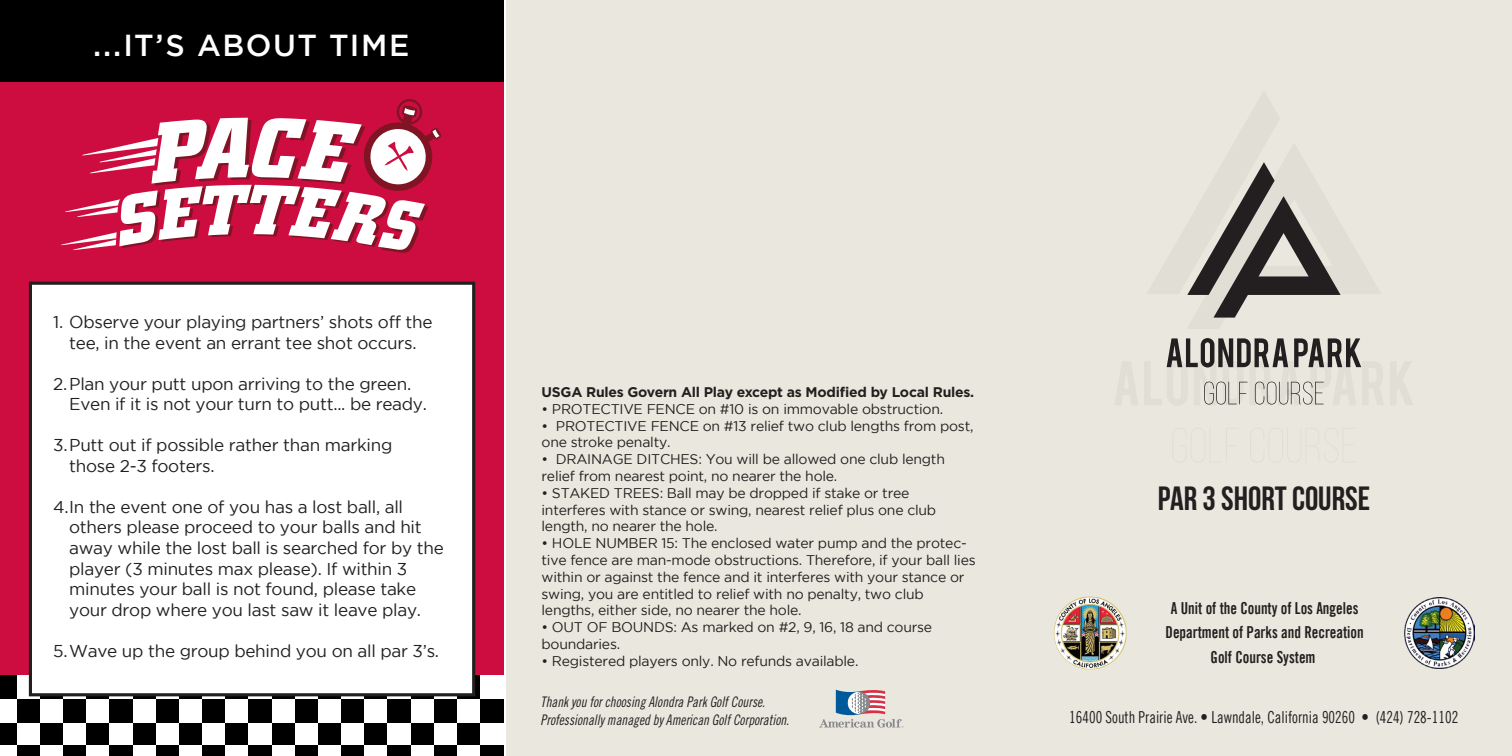
<style>
.page{position:relative;width:1512px;height:756px;background:#fff}
.page>*{position:absolute;margin:0;border:0;box-sizing:border-box;transform-origin:0 0}
.t1{font:700 33.6px "Bebas Neue";color:#231f20}
.t2{font:500 30.28px "Gotham";letter-spacing:.05em;color:#fff}
.t3{font:17.15px/20.5px "Gotham";letter-spacing:-.015em;color:#221f1f}
.t4{font:16.45px/24.5px "Trade Gothic LT Bold Cond Twenty";color:#231f20;text-align:center;scale:.9 1}
.t5{font:16.45px "Trade Gothic LT Cond Eighteen";color:#231f20;scale:.9 1}
.t6{font:14.53px/17.5px "Trade Gothic Cond Eighteen Obl";color:#231f20;scale:.9 1}
.t7{font:14px/16.8px "Gotham";letter-spacing:-.015em;color:#221f1f}
.t8{font:700 14px "Gotham";letter-spacing:-.015em;color:#221f1f}
</style>
<div class="page">
<div style="left:0;top:0;width:504px;height:756px;background:#cd0d40"></div>
<div style="left:0;top:0;width:504px;height:81px;background:#000"></div>
<svg style="left:61px;top:99px;width:381px;height:154px"></svg>
<div style="left:0;top:722px;width:17px;height:23px;background:#000"></div>
<div style="left:17px;top:722px;width:23px;height:23px;background:#fff"></div>
<div style="left:40px;top:722px;width:24px;height:23px;background:#000"></div>
<div style="left:64px;top:722px;width:23px;height:23px;background:#fff"></div>
<div style="left:0;top:745px;width:17px;height:11px;background:#fff"></div>
<div style="left:17px;top:745px;width:23px;height:11px;background:#000"></div>
<div style="left:40px;top:745px;width:24px;height:11px;background:#fff"></div>
<div style="left:64px;top:745px;width:23px;height:11px;background:#000"></div>
<div style="left:0;top:676px;width:17px;height:23px;background:#000"></div>
<div style="left:17px;top:676px;width:23px;height:23px;background:#fff"></div>
<div style="left:40px;top:676px;width:24px;height:23px;background:#000"></div>
<svg style="left:64px;top:696px;width:23px;height:3px"></svg>
<div style="left:0;top:699px;width:17px;height:23px;background:#fff"></div>
<div style="left:17px;top:699px;width:23px;height:23px;background:#000"></div>
<div style="left:40px;top:699px;width:24px;height:23px;background:#fff"></div>
<div style="left:64px;top:699px;width:23px;height:23px;background:#000"></div>
<div style="left:87px;top:722px;width:23px;height:23px;background:#000"></div>
<div style="left:110px;top:722px;width:23px;height:23px;background:#fff"></div>
<div style="left:133px;top:722px;width:23px;height:23px;background:#000"></div>
<div style="left:156px;top:722px;width:23px;height:23px;background:#fff"></div>
<div style="left:179px;top:722px;width:24px;height:23px;background:#000"></div>
<div style="left:203px;top:722px;width:23px;height:23px;background:#fff"></div>
<div style="left:87px;top:745px;width:23px;height:11px;background:#fff"></div>
<div style="left:110px;top:745px;width:23px;height:11px;background:#000"></div>
<div style="left:133px;top:745px;width:23px;height:11px;background:#fff"></div>
<div style="left:156px;top:745px;width:23px;height:11px;background:#000"></div>
<div style="left:179px;top:745px;width:24px;height:11px;background:#fff"></div>
<div style="left:203px;top:745px;width:23px;height:11px;background:#000"></div>
<div style="left:87px;top:676px;width:23px;height:23px;background:#000"></div>
<svg style="left:110px;top:696px;width:23px;height:3px"></svg>
<div style="left:133px;top:676px;width:23px;height:23px;background:#000"></div>
<svg style="left:156px;top:696px;width:23px;height:3px"></svg>
<div style="left:179px;top:676px;width:24px;height:23px;background:#000"></div>
<svg style="left:203px;top:696px;width:23px;height:3px"></svg>
<div style="left:87px;top:699px;width:23px;height:23px;background:#fff"></div>
<div style="left:110px;top:699px;width:23px;height:23px;background:#000"></div>
<div style="left:133px;top:699px;width:23px;height:23px;background:#fff"></div>
<div style="left:156px;top:699px;width:23px;height:23px;background:#000"></div>
<div style="left:179px;top:699px;width:24px;height:23px;background:#fff"></div>
<div style="left:203px;top:699px;width:23px;height:23px;background:#000"></div>
<div style="left:226px;top:722px;width:23px;height:23px;background:#000"></div>
<div style="left:249px;top:722px;width:23px;height:23px;background:#fff"></div>
<div style="left:272px;top:722px;width:23px;height:23px;background:#000"></div>
<div style="left:295px;top:722px;width:23px;height:23px;background:#fff"></div>
<div style="left:318px;top:722px;width:24px;height:23px;background:#000"></div>
<div style="left:342px;top:722px;width:23px;height:23px;background:#fff"></div>
<div style="left:226px;top:745px;width:23px;height:11px;background:#fff"></div>
<div style="left:249px;top:745px;width:23px;height:11px;background:#000"></div>
<div style="left:272px;top:745px;width:23px;height:11px;background:#fff"></div>
<div style="left:295px;top:745px;width:23px;height:11px;background:#000"></div>
<div style="left:318px;top:745px;width:24px;height:11px;background:#fff"></div>
<div style="left:342px;top:745px;width:23px;height:11px;background:#000"></div>
<div style="left:226px;top:676px;width:23px;height:23px;background:#000"></div>
<svg style="left:249px;top:696px;width:23px;height:3px"></svg>
<div style="left:272px;top:676px;width:23px;height:23px;background:#000"></div>
<svg style="left:295px;top:696px;width:23px;height:3px"></svg>
<div style="left:318px;top:676px;width:24px;height:23px;background:#000"></div>
<svg style="left:342px;top:696px;width:23px;height:3px"></svg>
<div style="left:226px;top:699px;width:23px;height:23px;background:#fff"></div>
<div style="left:249px;top:699px;width:23px;height:23px;background:#000"></div>
<div style="left:272px;top:699px;width:23px;height:23px;background:#fff"></div>
<div style="left:295px;top:699px;width:23px;height:23px;background:#000"></div>
<div style="left:318px;top:699px;width:24px;height:23px;background:#fff"></div>
<div style="left:342px;top:699px;width:23px;height:23px;background:#000"></div>
<div style="left:365px;top:722px;width:23px;height:23px;background:#000"></div>
<div style="left:388px;top:722px;width:23px;height:23px;background:#fff"></div>
<div style="left:411px;top:722px;width:23px;height:23px;background:#000"></div>
<div style="left:434px;top:722px;width:23px;height:23px;background:#fff"></div>
<div style="left:457px;top:722px;width:23px;height:23px;background:#000"></div>
<div style="left:480px;top:722px;width:24px;height:23px;background:#fff"></div>
<div style="left:365px;top:745px;width:23px;height:11px;background:#fff"></div>
<div style="left:388px;top:745px;width:23px;height:11px;background:#000"></div>
<div style="left:411px;top:745px;width:23px;height:11px;background:#fff"></div>
<div style="left:434px;top:745px;width:23px;height:11px;background:#000"></div>
<div style="left:457px;top:745px;width:23px;height:11px;background:#fff"></div>
<div style="left:480px;top:745px;width:24px;height:11px;background:#000"></div>
<div style="left:365px;top:676px;width:23px;height:23px;background:#000"></div>
<svg style="left:388px;top:696px;width:23px;height:3px"></svg>
<div style="left:411px;top:676px;width:23px;height:23px;background:#000"></div>
<svg style="left:434px;top:696px;width:23px;height:3px"></svg>
<div style="left:457px;top:676px;width:23px;height:23px;background:#000"></div>
<div style="left:480px;top:676px;width:24px;height:23px;background:#fff"></div>
<div style="left:365px;top:699px;width:23px;height:23px;background:#fff"></div>
<div style="left:388px;top:699px;width:23px;height:23px;background:#000"></div>
<div style="left:411px;top:699px;width:23px;height:23px;background:#fff"></div>
<div style="left:434px;top:699px;width:23px;height:23px;background:#000"></div>
<div style="left:457px;top:699px;width:23px;height:23px;background:#fff"></div>
<div style="left:480px;top:699px;width:24px;height:23px;background:#000"></div>
<div style="left:29px;top:282px;width:446px;height:414px;background:#fff;border:3px solid #231f20"></div>
<div style="left:506px;top:0;width:1006px;height:756px;background:#eae8de"></div>
<svg style="left:819px;top:689px;width:85px;height:39px"></svg>
<img style="left:1404px;top:598px;width:70px;height:70px">
<img style="left:1054px;top:597px;width:72px;height:72px">
<svg style="left:1187px;top:162px;width:154px;height:156px"></svg>
<svg style="left:1166px;top:338px;width:196px;height:67px"></svg>
<h2 class="t2" style="left:93px;top:28px;width:318px">...IT’S ABOUT TIME</h2>
<p class="t3" style="left:53px;top:311px;width:381px;text-align:center">1. Observe your playing partners’ shots off the tee, in the event an errant tee shot occurs.</p>
<p class="t3" style="left:69px;top:373px;width:359px;text-indent:-16px">2. Plan your putt upon arriving to the green.<br>Even if it is not your turn to putt... be ready.</p>
<p class="t3" style="left:69px;top:435px;width:325px;text-indent:-16px">3. Putt out if possible rather than marking those 2-3 footers.</p>
<p class="t3" style="left:69px;top:496px;width:376px;text-indent:-16px">4. In the event one of you has a lost ball, all others please proceed to your balls and hit away while the lost ball is searched for by the player (3 minutes max please). If within 3 minutes your ball is not found, please take your drop where you last saw it leave play.</p>
<p class="t3" style="left:53px;top:640px;width:387px">5. Wave up the group behind you on all par 3’s.</p>
<p class="t8" style="left:542px;top:383px;width:434px">USGA Rules Govern All Play except as Modified by Local Rules.</p>
<p class="t7" style="left:542px;top:400px;width:403px">• PROTECTIVE FENCE on #10 is on immovable obstruction.</p>
<p class="t7" style="left:542px;top:417px;width:433px">• PROTECTIVE FENCE on #13 relief two club lengths from post, one stroke penalty.</p>
<p class="t7" style="left:542px;top:451px;width:405px">• DRAINAGE DITCHES: You will be allowed one club length relief from nearest point, no nearer the hole.</p>
<p class="t7" style="left:542px;top:484px;width:396px">• STAKED TREES: Ball may be dropped if stake or tree interferes with stance or swing, nearest relief plus one club length, no nearer the hole.</p>
<p class="t7" style="left:542px;top:535px;width:436px">• HOLE NUMBER 15: The enclosed water pump and the protec&shy;tive fence are man-mode obstructions. Therefore, if your ball lies within or against the fence and it interferes with your stance or swing, you are entitled to relief with no penalty, two club lengths, either side, no nearer the hole.</p>
<p class="t7" style="left:542px;top:619px;width:392px">• OUT OF BOUNDS: As marked on #2, 9, 16, 18 and course boundaries.</p>
<p class="t7" style="left:542px;top:652px;width:318px">• Registered players only. No refunds available.</p>
<p class="t6" style="left:541px;top:693px;width:278px">Thank you for choosing Alondra Park Golf Course.<br>Professionally managed by American Golf Corporation.</p>
<h1 class="t1" style="left:1158px;top:479px;width:214px">PAR 3 SHORT COURSE</h1>
<p class="t4" style="left:1166px;top:595px;width:222px">A Unit of the County of Los Angeles<br>Department of Parks and Recreation<br>Golf Course System</p>
<p class="t5" style="left:1069px;top:707px;width:434px">16400 South Prairie Ave. • Lawndale, California 90260 • (424) 728-1102</p>
</div>
